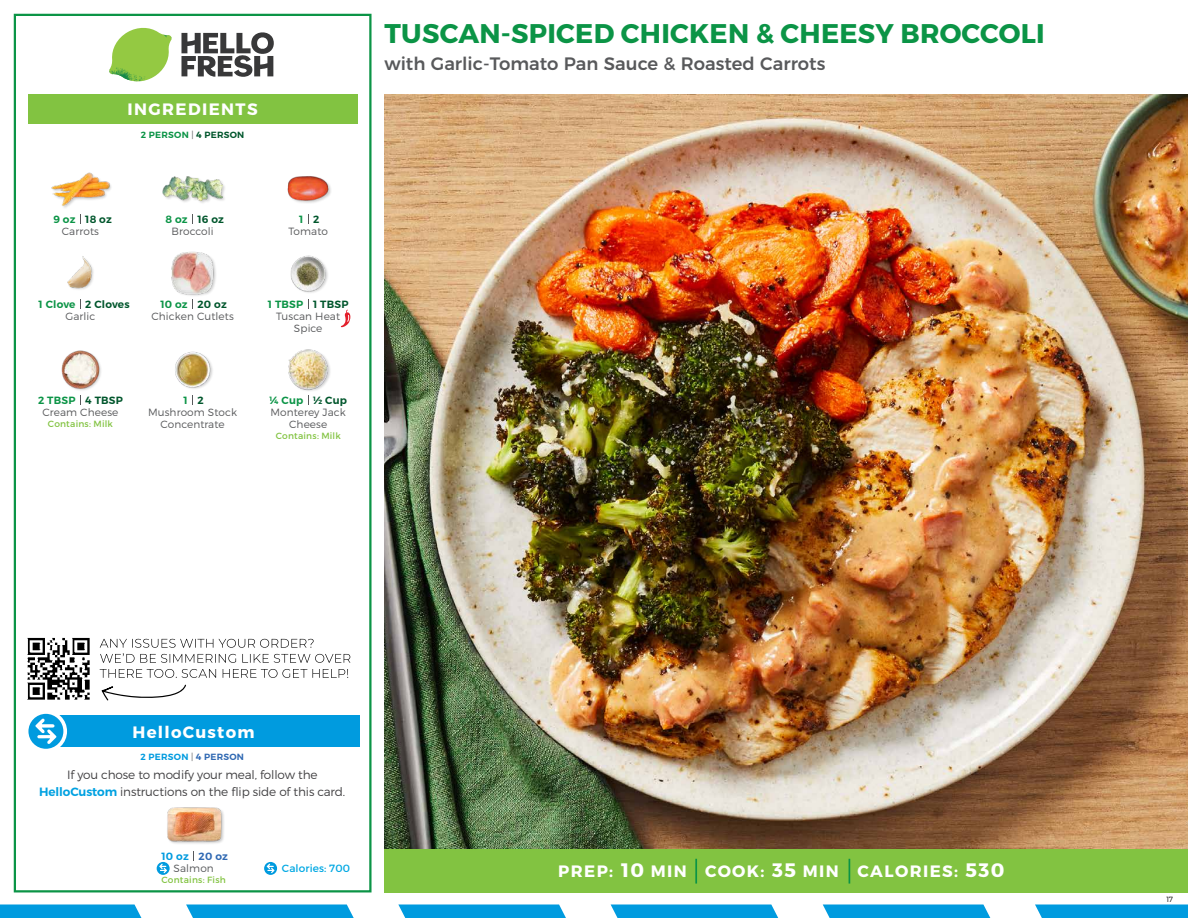
<style>
.page{position:relative;width:1188px;height:918px;background:#fff}
.page>*{position:absolute;margin:0;border:0;box-sizing:border-box;transform-origin:0 0}
.t1{font:700 27px "Montserrat";letter-spacing:.01em;color:#0b9446}
.t2{font:500 18px "Montserrat";color:#58595b}
.t3{font:700 16.5px "Montserrat";letter-spacing:.085em;color:#fff}
.t4{font:300 12px/16.5px "Montserrat";letter-spacing:-.01em;color:#414042;text-align:center}
.t5{font:300 10.5px/12px "Montserrat";letter-spacing:.01em;color:#58595b;text-align:center}
.t6{font:600 10.5px "Montserrat";letter-spacing:.02em;color:#00562c}
.t7{font:600 10.5px "Montserrat";letter-spacing:.02em;color:#0b9446}
.t8{font:10.5px "Montserrat";letter-spacing:.01em;color:#00a8e3}
.t9{font:600 10.5px "Montserrat";letter-spacing:.02em;color:#009bdf}
.t10{font:9px "Montserrat";letter-spacing:.02em;color:#82c341}
.t11{font:600 9px "Montserrat";letter-spacing:.03em;color:#0b9446}
.t12{font:600 9px "Montserrat";letter-spacing:.03em;color:#009bdf}
.t13{font:300 7.5px "Montserrat";color:#000}
.s1{font-weight:300;color:#58595b}
.s2{color:#00562c}
.s3{font-weight:600;color:#00a1e1}
.s4{color:#3069b3}
.s5{font-size:19.5px}
</style>
<div class="page">
<svg style="left:0;top:904px;width:141px;height:14px;background:#0ea0e0"></svg>
<svg style="left:186px;top:904px;width:168px;height:14px;background:#13a2e1"></svg>
<svg style="left:398px;top:904px;width:168px;height:14px;background:#13a2e1"></svg>
<svg style="left:611px;top:904px;width:167px;height:14px;background:#12a2e1"></svg>
<svg style="left:823px;top:904px;width:167px;height:14px;background:#12a2e1"></svg>
<svg style="left:1035px;top:904px;width:153px;height:14px;background:#0ea0e0"></svg>
<div style="left:384px;top:849px;width:804px;height:43px;background:#82c341"></div>
<svg style="left:181px;top:32px;width:93px;height:45px"></svg>
<svg style="left:114px;top:28px;width:55px;height:36px"></svg>
<img style="left:143px;top:28px;width:29px;height:24px">
<img style="left:112px;top:48px;width:54px;height:10px">
<img style="left:109px;top:52px;width:55px;height:30px">
<img style="left:142px;top:58px;width:24px;height:23px">
<div style="left:28px;top:94px;width:330px;height:30px;background:#82c341"></div>
<div style="left:14px;top:14px;width:358px;height:878px;border:2px solid #0b9446"></div>
<img style="left:384px;top:94px;width:804px;height:755px">
<div style="left:172px;top:252px;width:45px;height:46px;background:#000;opacity:.2"></div>
<img style="left:171px;top:252px;width:46px;height:43px">
<img style="left:290px;top:255px;width:38px;height:38px">
<div style="left:163px;top:176px;width:63px;height:29px;background:#000;opacity:.2"></div>
<img style="left:163px;top:176px;width:59px;height:29px">
<img style="left:287px;top:176px;width:44px;height:27px">
<img style="left:67px;top:256px;width:27px;height:34px">
<img style="left:51px;top:172px;width:59px;height:36px">
<img style="left:175px;top:351px;width:38px;height:38px">
<img style="left:288px;top:349px;width:42px;height:42px">
<img style="left:61px;top:350px;width:40px;height:41px">
<div style="left:167px;top:807px;width:58px;height:38px;background:#000;opacity:.2"></div>
<img style="left:167px;top:807px;width:56px;height:38px">
<svg style="left:341px;top:310px;width:9px;height:17px"></svg>
<div style="left:33px;top:715px;width:327px;height:32px;background:#009bdf"></div>
<div style="left:25px;top:710px;width:42px;height:42px;background:#fff;border-radius:50%"></div>
<div style="left:28px;top:714px;width:35px;height:35px;background:#009bdf;border-radius:50%"></div>
<svg style="left:35px;top:718px;width:22px;height:26px"></svg>
<svg style="left:157px;top:862px;width:13px;height:13px"></svg>
<svg style="left:159px;top:864px;width:8px;height:9px"></svg>
<svg style="left:264px;top:862px;width:13px;height:13px"></svg>
<svg style="left:267px;top:864px;width:8px;height:9px"></svg>
<hr style="left:695px;top:859px;width:2px;height:25px;background:#0b9446">
<svg style="left:849px;top:859px;width:1px;height:25px"></svg>
<img style="left:27px;top:637px;width:63px;height:63px">
<svg style="left:102px;top:684px;width:84px;height:17px"></svg>
<svg style="left:100px;top:669px;width:248px;height:9px"></svg>
<svg style="left:100px;top:639px;width:250px;height:24px"></svg>
<h3 class="t3" style="left:128px;top:99px;width:132px">INGREDIENTS</h3>
<p class="t11" style="left:141px;top:129px;width:105px">2 PERSON <span class="s1">|</span> <span class="s2">4 PERSON</span></p>
<p class="t7" style="left:53px;top:212px;width:24px">9 oz</p>
<p class="t6" style="left:85px;top:212px;width:28px">18 oz</p>
<p class="t7" style="left:166px;top:212px;width:24px">8 oz</p>
<p class="t7" style="left:299px;top:212px;width:6px">1</p>
<p class="t6" style="left:198px;top:212px;width:28px">16 oz</p>
<p class="t6" style="left:313px;top:212px;width:8px">2</p>
<p class="t5" style="left:62px;top:225px;width:39px">Carrots</p>
<p class="t5" style="left:172px;top:225px;width:44px">Broccoli</p>
<p class="t5" style="left:288px;top:225px;width:41px">Tomato</p>
<p class="t7" style="left:39px;top:298px;width:38px">1 Clove</p>
<p class="t6" style="left:85px;top:298px;width:46px">2 Cloves</p>
<p class="t7" style="left:160px;top:298px;width:29px">10 oz</p>
<p class="t7" style="left:268px;top:298px;width:37px">1 TBSP</p>
<p class="t6" style="left:198px;top:298px;width:31px">20 oz</p>
<p class="t6" style="left:313px;top:298px;width:37px">1 TBSP</p>
<p class="t5" style="left:65px;top:310px;width:32px">Garlic</p>
<p class="t5" style="left:151px;top:310px;width:84px">Chicken Cutlets</p>
<p class="t5" style="left:276px;top:310px;width:66px">Tuscan Heat<br>Spice</p>
<p class="t7" style="left:38px;top:394px;width:39px">2 TBSP</p>
<p class="t6" style="left:85px;top:394px;width:39px">4 TBSP</p>
<p class="t6" style="left:198px;top:394px;width:8px">2</p>
<p class="t6" style="left:313px;top:394px;width:36px">½ Cup</p>
<p class="t7" style="left:184px;top:394px;width:6px">1</p>
<p class="t7" style="left:270px;top:394px;width:35px">¼ Cup</p>
<p class="t5" style="left:42px;top:406px;width:78px">Cream Cheese</p>
<p class="t10" style="left:48px;top:418px;width:67px">Contains: Milk</p>
<p class="t5" style="left:148px;top:406px;width:91px">Mushroom Stock<br>Concentrate</p>
<p class="t5" style="left:270px;top:406px;width:77px">Monterey Jack<br>Cheese</p>
<p class="t10" style="left:276px;top:430px;width:67px">Contains: Milk</p>
<h1 class="t1" style="left:385px;top:17px;width:662px">TUSCAN-SPICED CHICKEN &amp; CHEESY BROCCOLI</h1>
<h2 class="t2" style="left:384px;top:49px;width:443px">with Garlic-Tomato Pan Sauce &amp; Roasted Carrots</h2>
<h3 class="t3" style="left:133px;top:722px;width:123px">HelloCustom</h3>
<p class="t4" style="left:39px;top:767px;width:308px">If you chose to modify your meal, follow the<br><span class="s3">HelloCustom</span> instructions on the flip side of this card.</p>
<p class="t12" style="left:141px;top:751px;width:105px">2 PERSON <span class="s1">|</span> <span class="s4">4 PERSON</span></p>
<p class="t9" style="left:162px;top:849px;width:68px">10 oz <span class="s4">20 oz</span></p>
<p class="t5" style="left:174px;top:862px;width:42px">Salmon</p>
<p class="t10" style="left:162px;top:874px;width:66px">Contains: Fish</p>
<p class="t8" style="left:282px;top:861px;width:70px">Calories: 700</p>
<h3 class="t3" style="left:558px;top:861px;width:448px">PREP: <span class="s5">10</span> MIN COOK: <span class="s5">35</span> MIN CALORIES: <span class="s5">530</span></h3>
<p class="t13" style="left:1166px;top:895px;width:8px">17</p>
</div>
